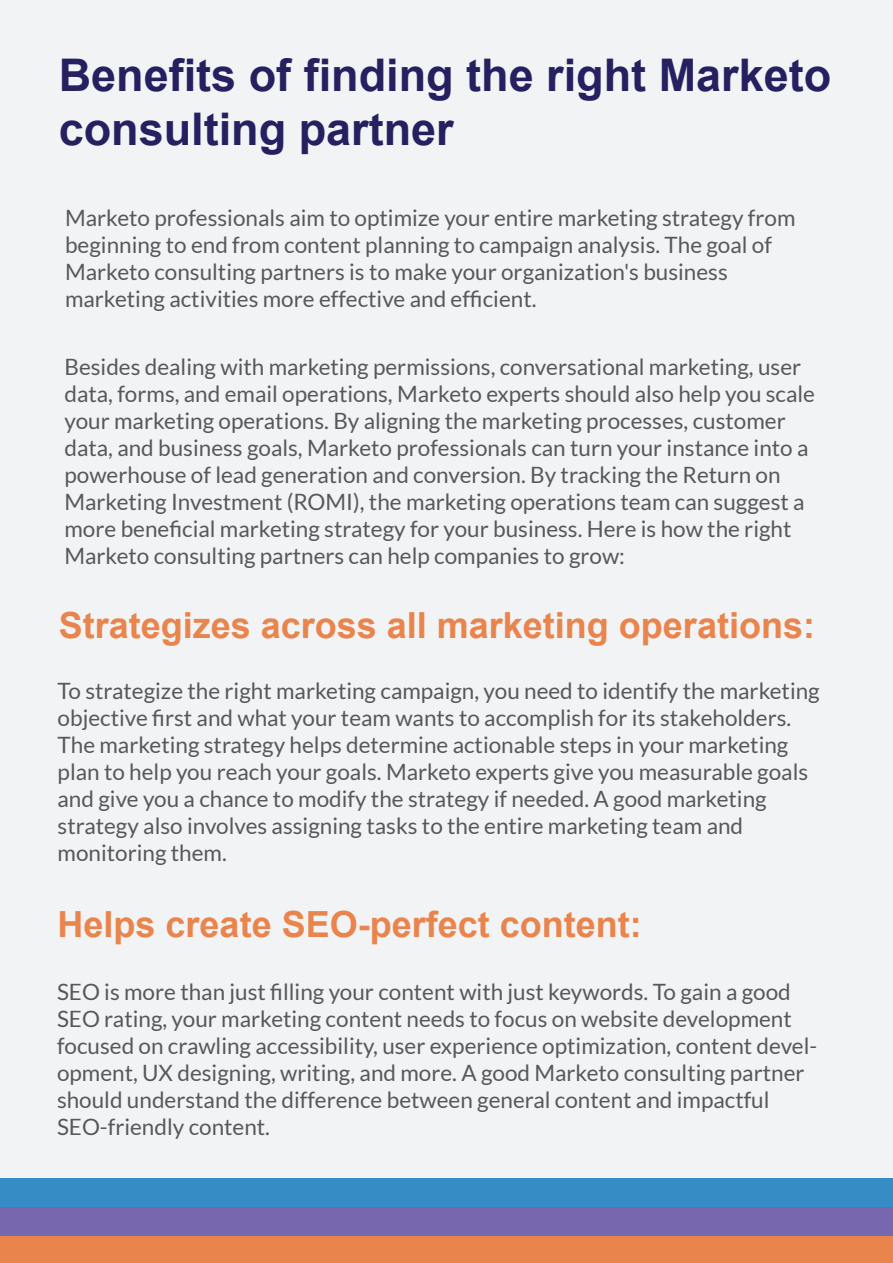
<style>
.page{position:relative;width:893px;height:1263px;background:#f2f3f4}
.page>*{position:absolute;margin:0;border:0;box-sizing:border-box;transform-origin:0 0}
.t1{font:700 45px/54px "Arial";color:#252161}
.t2{font:700 36px "Arial";color:#ea844d}
.t3{font:22.5px/27px "Lato";color:#57585a}
</style>
<div class="page">
<div style="left:0;top:1235px;width:893px;height:28px;background:#ea844d"></div>
<div style="left:0;top:1207px;width:893px;height:28px;background:#7767ae"></div>
<div style="left:0;top:1178px;width:893px;height:29px;background:#368dc6"></div>
<h1 class="t1" style="left:59px;top:49px;width:774px">Benefits of finding the right Marketo consulting partner</h1>
<p class="t3" style="left:65px;top:204px;width:732px">Marketo professionals aim to optimize your entire marketing strategy from beginning to end from content planning to campaign analysis. The goal of Marketo consulting partners is to make your organization's business marketing activities more effective and efficient.</p>
<p class="t3" style="left:64px;top:353px;width:752px">Besides dealing with marketing permissions, conversational marketing, user data, forms, and email operations, Marketo experts should also help you scale your marketing operations. By aligning the marketing processes, customer data, and business goals, Marketo professionals can turn your instance into a powerhouse of lead generation and conversion. By tracking the Return on Marketing Investment (ROMI), the marketing operations team can suggest a more beneficial marketing strategy for your business. Here is how the right Marketo consulting partners can help companies to grow:</p>
<h2 class="t2" style="left:59px;top:600px;width:758px">Strategizes across all marketing operations:</h2>
<p class="t3" style="left:58px;top:677px;width:764px">To strategize the right marketing campaign, you need to identify the marketing objective first and what your team wants to accomplish for its stakeholders.<br>The marketing strategy helps determine actionable steps in your marketing plan to help you reach your goals. Marketo experts give you measurable goals and give you a chance to modify the strategy if needed. A good marketing strategy also involves assigning tasks to the entire marketing team and monitoring them.</p>
<h2 class="t2" style="left:58px;top:898px;width:586px">Helps create SEO-perfect content:</h2>
<p class="t3" style="left:57px;top:978px;width:762px">SEO is more than just filling your content with just keywords. To gain a good SEO rating, your marketing content needs to focus on website development focused on crawling accessibility, user experience optimization, content devel&shy;opment, UX designing, writing, and more. A good Marketo consulting partner should understand the difference between general content and impactful SEO-friendly content.</p>
</div>
